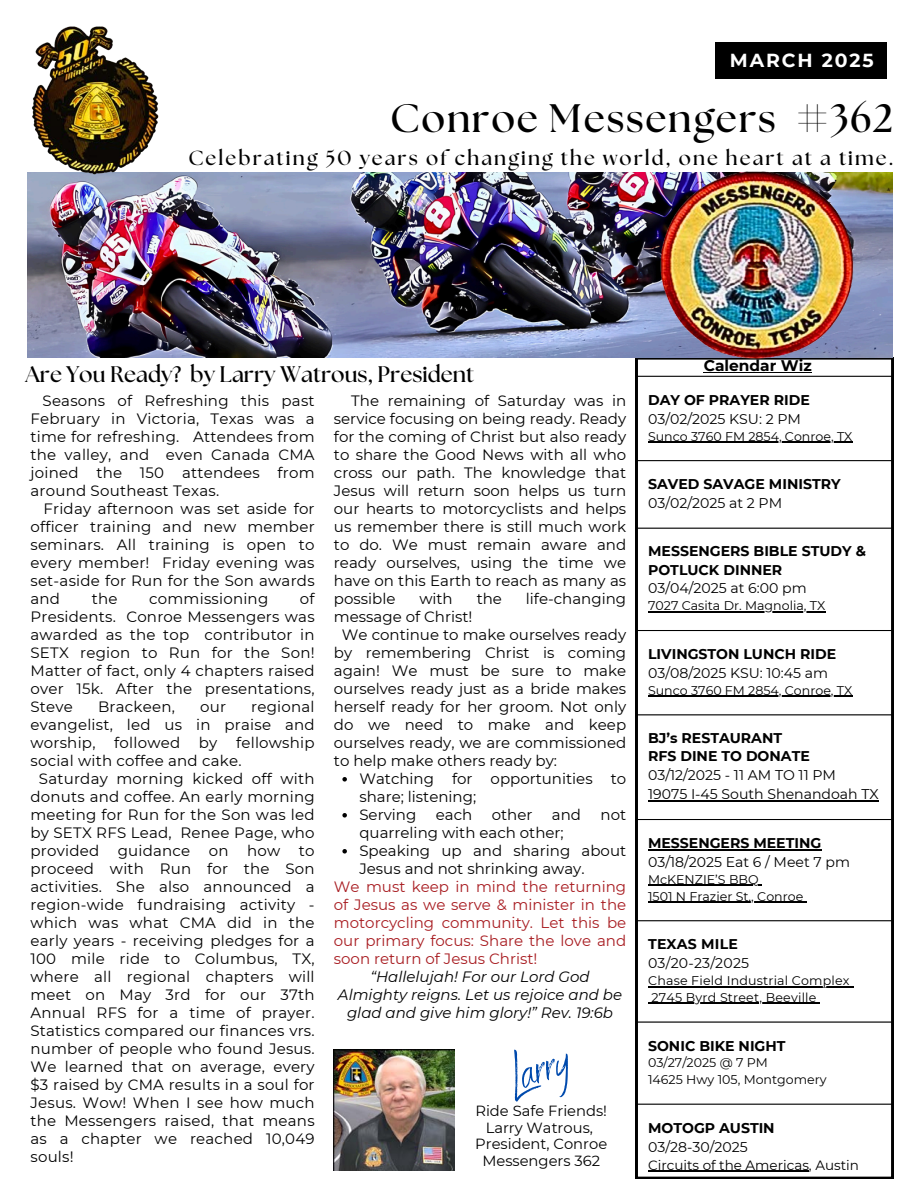
<style>
.page{position:relative;width:918px;height:1188px;background:#fff}
.page>*{position:absolute;margin:0;border:0;box-sizing:border-box;transform-origin:0 0}
.t1{font:50.55px "Benedict";color:#004aad}
.t2{font:700 39.6px "The Seasons";letter-spacing:.04em;color:#000}
.t3{font:700 22.5px "The Seasons";color:#000}
.t4{font:700 20.25px "The Seasons";letter-spacing:.1em;color:#000}
.t5{font:700 18.9px "Montserrat";letter-spacing:.1em;color:#fff}
.t6{font:700 15.45px "Montserrat";color:#000}
.t7{font:15px/18px "Montserrat";letter-spacing:.015em;color:#000;text-align:justify}
.t8{font:15px/18px "Montserrat";color:#a81c21;text-align:justify}
.t9{font:italic 15px/18px "Montserrat";color:#000;text-align:center}
.t10{font:14.7px/16.4px "Montserrat";color:#000;text-align:center}
.t11{font:700 14.1px/18.9px "Montserrat";color:#000}
.t12{font:14.1px "Montserrat";color:#000}
.t13{font:13.5px "Montserrat";color:#000}
.t14{font:12.6px "Montserrat";color:#000}
</style>
<div class="page">
<svg style="left:636px;top:357px;width:257px;height:822px"></svg>
<hr style="left:648px;top:442px;width:204px;height:1px;background:#000">
<hr style="left:648px;top:611px;width:177px;height:1px;background:#000">
<hr style="left:648px;top:696px;width:204px;height:1px;background:#000">
<hr style="left:648px;top:800px;width:231px;height:1px;background:#000">
<hr style="left:648px;top:849px;width:173px;height:1px;background:#000">
<hr style="left:648px;top:885px;width:111px;height:1px;background:#000">
<hr style="left:648px;top:902px;width:155px;height:1px;background:#000">
<hr style="left:648px;top:986px;width:202px;height:1px;background:#000">
<hr style="left:652px;top:1003px;width:165px;height:1px;background:#000">
<hr style="left:648px;top:1171px;width:161px;height:1px;background:#000">
<hr style="left:636px;top:376px;width:257px;height:1px;background:#000">
<hr style="left:636px;top:460px;width:257px;height:1px;background:#000">
<hr style="left:636px;top:528px;width:257px;height:1px;background:#000">
<hr style="left:636px;top:630px;width:257px;height:1px;background:#000">
<hr style="left:636px;top:714px;width:257px;height:1px;background:#000">
<hr style="left:636px;top:819px;width:257px;height:1px;background:#000">
<hr style="left:636px;top:920px;width:257px;height:1px;background:#000">
<hr style="left:636px;top:1021px;width:257px;height:2px;background:#000">
<hr style="left:636px;top:1104px;width:257px;height:1px;background:#000">
<hr style="left:636px;top:1187px;width:257px;height:1px;background:#000">
<svg style="left:342px;top:777px;width:5px;height:5px"></svg>
<svg style="left:342px;top:813px;width:5px;height:5px"></svg>
<svg style="left:342px;top:849px;width:5px;height:5px"></svg>
<img style="left:28px;top:173px;width:865px;height:184px">
<img style="left:656px;top:171px;width:203px;height:205px">
<img style="left:334px;top:1050px;width:120px;height:120px">
<img style="left:28px;top:26px;width:144px;height:149px">
<div style="left:715px;top:43px;width:172px;height:36px;background:#000"></div>
<hr style="left:704px;top:372px;width:108px;height:1px;background:#000">
<p class="t5" style="left:730px;top:49px;width:145px">MARCH 2025</p>
<p class="t2" style="left:390px;top:100px;width:505px">Conroe Messengers #362</p>
<p class="t4" style="left:188px;top:149px;width:706px">Celebrating 50 years of changing the world, one heart at a time.</p>
<h1 class="t3" style="left:25px;top:364px;width:450px">Are You Ready? by Larry Watrous, President</h1>
<p class="t7" style="left:30px;top:391px;width:286px;text-indent:12px">Seasons of Refreshing this past February in Victoria, Texas was a time for refreshing. Attendees from the valley, and even Canada CMA joined the 150 attendees from around Southeast Texas.</p>
<p class="t7" style="left:30px;top:499px;width:286px;text-indent:13px">Friday afternoon was set aside for officer training and new member seminars. All training is open to every member! Friday evening was set-aside for Run for the Son awards and</p>
<p class="t7" style="left:30px;top:589px;width:286px;text-indent:269px">of Presidents. Conroe Messengers was awarded as the top contributor in SETX region to Run for the Son!<br>Matter of fact, only 4 chapters raised over 15k. After the presentations, Steve</p>
<p class="t7" style="left:92px;top:589px;width:27px">the</p>
<p class="t7" style="left:149px;top:589px;width:121px">commissioning</p>
<p class="t7" style="left:30px;top:697px;width:286px;text-indent:221px">regional evangelist, led us in praise and worship, followed by fellowship social with coffee and cake.</p>
<p class="t7" style="left:30px;top:769px;width:286px;text-indent:8px">Saturday morning kicked off with donuts and coffee. An early morning meeting for Run for the Son was led by SETX RFS Lead, Renee Page, who provided guidance on how to proceed with Run for the Son activities. She also announced a region-wide fundraising activity - which was what CMA did in the early years - receiving pledges for a 100 mile ride to Columbus, TX, where all regional chapters will meet on May 3rd for our 37th Annual RFS for a time of prayer.<br>Statistics compared our finances vrs. number of people who found Jesus.<br>We learned that on average, every $3 raised by CMA results in a soul for Jesus. Wow! When I see how much the Messengers raised, that means as a chapter we reached 10,049 souls!</p>
<p class="t7" style="left:98px;top:697px;width:78px">Brackeen,</p>
<p class="t7" style="left:200px;top:697px;width:27px">our</p>
<p class="t7" style="left:334px;top:391px;width:294px;text-indent:17px">The remaining of Saturday was in service focusing on being ready. Ready for the coming of Christ but also ready to share the Good News with all who cross our path. The knowledge that Jesus will return soon helps us turn our hearts to motorcyclists and helps us remember there is still much work to do. We must remain aware and ready ourselves, using the time we have on this Earth to reach as many as possible</p>
<p class="t7" style="left:419px;top:589px;width:35px">with</p>
<p class="t7" style="left:477px;top:589px;width:27px">the</p>
<p class="t7" style="left:526px;top:589px;width:102px">life-changing</p>
<p class="t7" style="left:334px;top:607px;width:140px">message of Christ!</p>
<p class="t7" style="left:334px;top:625px;width:294px;text-indent:8px">We continue to make ourselves ready by remembering Christ is coming again! We must be sure to make ourselves ready just as a bride makes herself ready for her groom. Not only do we need to make and keep ourselves ready, we are commissioned to help make others ready by:</p>
<p class="t7" style="left:359px;top:769px;width:268px">Watching for opportunities to share; listening;</p>
<p class="t7" style="left:359px;top:805px;width:58px">Serving</p>
<p class="t7" style="left:436px;top:805px;width:38px">each</p>
<p class="t7" style="left:492px;top:805px;width:42px">other</p>
<p class="t7" style="left:552px;top:805px;width:31px">and</p>
<p class="t7" style="left:601px;top:805px;width:27px">not</p>
<p class="t7" style="left:359px;top:823px;width:206px">quarreling with each other;</p>
<p class="t7" style="left:359px;top:841px;width:268px">Speaking up and sharing about<br>Jesus and not shrinking away.</p>
<p class="t8" style="left:334px;top:877px;width:294px">We must keep in mind the returning of Jesus as we serve &amp; minister in the motorcycling community. Let this be our primary focus: Share the love and soon return of Jesus Christ!</p>
<p class="t9" style="left:338px;top:967px;width:286px">“Hallelujah! For our Lord God<br>Almighty reigns. Let us rejoice and be glad and give him glory!” Rev. 19:6b</p>
<p class="t1" style="left:498px;top:1046px;width:65px;rotate:-18deg">Larry</p>
<p class="t10" style="left:475px;top:1103px;width:133px">Ride Safe Friends!</p>
<p class="t10" style="left:486px;top:1119px;width:109px">Larry Watrous,</p>
<p class="t10" style="left:475px;top:1136px;width:134px">President, Conroe<br>Messengers 362</p>
<p class="t6" style="left:704px;top:356px;width:110px">Calendar Wiz</p>
<p class="t11" style="left:648px;top:390px;width:163px">DAY OF PRAYER RIDE</p>
<h4 class="t12" style="left:648px;top:410px;width:154px">03/02/2025 KSU: 2 PM</h4>
<h2 class="t14" style="left:648px;top:428px;width:206px">Sunco 3760 FM 2854, Conroe, TX</h2>
<h3 class="t11" style="left:648px;top:475px;width:194px">SAVED SAVAGE MINISTRY</h3>
<p class="t12" style="left:648px;top:495px;width:136px">03/02/2025 at 2 PM</p>
<h5 class="t11" style="left:648px;top:541px;width:219px">MESSENGERS BIBLE STUDY &amp;<br>POTLUCK DINNER</h5>
<p class="t12" style="left:648px;top:580px;width:160px">03/04/2025 at 6:00 pm</p>
<h3 class="t14" style="left:648px;top:598px;width:179px">7027 Casita Dr. Magnolia, TX</h3>
<p class="t11" style="left:648px;top:645px;width:190px">LIVINGSTON LUNCH RIDE</p>
<p class="t12" style="left:648px;top:664px;width:182px">03/08/2025 KSU: 10:45 am</p>
<p class="t14" style="left:648px;top:683px;width:206px">Sunco 3760 FM 2854, Conroe, TX</p>
<p class="t11" style="left:648px;top:728px;width:136px">BJ’s RESTAURANT</p>
<p class="t11" style="left:648px;top:747px;width:163px">RFS DINE TO DONATE</p>
<p class="t12" style="left:648px;top:767px;width:189px">03/12/2025 - 11 AM TO 11 PM</p>
<p class="t12" style="left:648px;top:786px;width:232px">19075 I-45 South Shenandoah TX</p>
<p class="t11" style="left:648px;top:834px;width:175px">MESSENGERS MEETING</p>
<p class="t12" style="left:648px;top:853px;width:203px">03/18/2025 Eat 6 / Meet 7 pm</p>
<p class="t14" style="left:648px;top:872px;width:112px">McKENZIE’S BBQ</p>
<p class="t14" style="left:648px;top:888px;width:157px">1501 N Frazier St., Conroe</p>
<p class="t11" style="left:648px;top:935px;width:91px">TEXAS MILE</p>
<p class="t12" style="left:648px;top:955px;width:103px">03/20-23/2025</p>
<p class="t14" style="left:648px;top:973px;width:203px">Chase Field Industrial Complex</p>
<p class="t14" style="left:652px;top:990px;width:166px">2745 Byrd Street, Beeville</p>
<p class="t11" style="left:648px;top:1036px;width:139px">SONIC BIKE NIGHT</p>
<p class="t14" style="left:648px;top:1055px;width:121px">03/27/2025 @ 7 PM</p>
<p class="t14" style="left:648px;top:1072px;width:180px">14625 Hwy 105, Montgomery</p>
<p class="t11" style="left:648px;top:1118px;width:128px">MOTOGP AUSTIN</p>
<p class="t12" style="left:648px;top:1138px;width:101px">03/28-30/2025</p>
<p class="t13" style="left:648px;top:1156px;width:212px">Circuits of the Americas, Austin</p>
</div>
